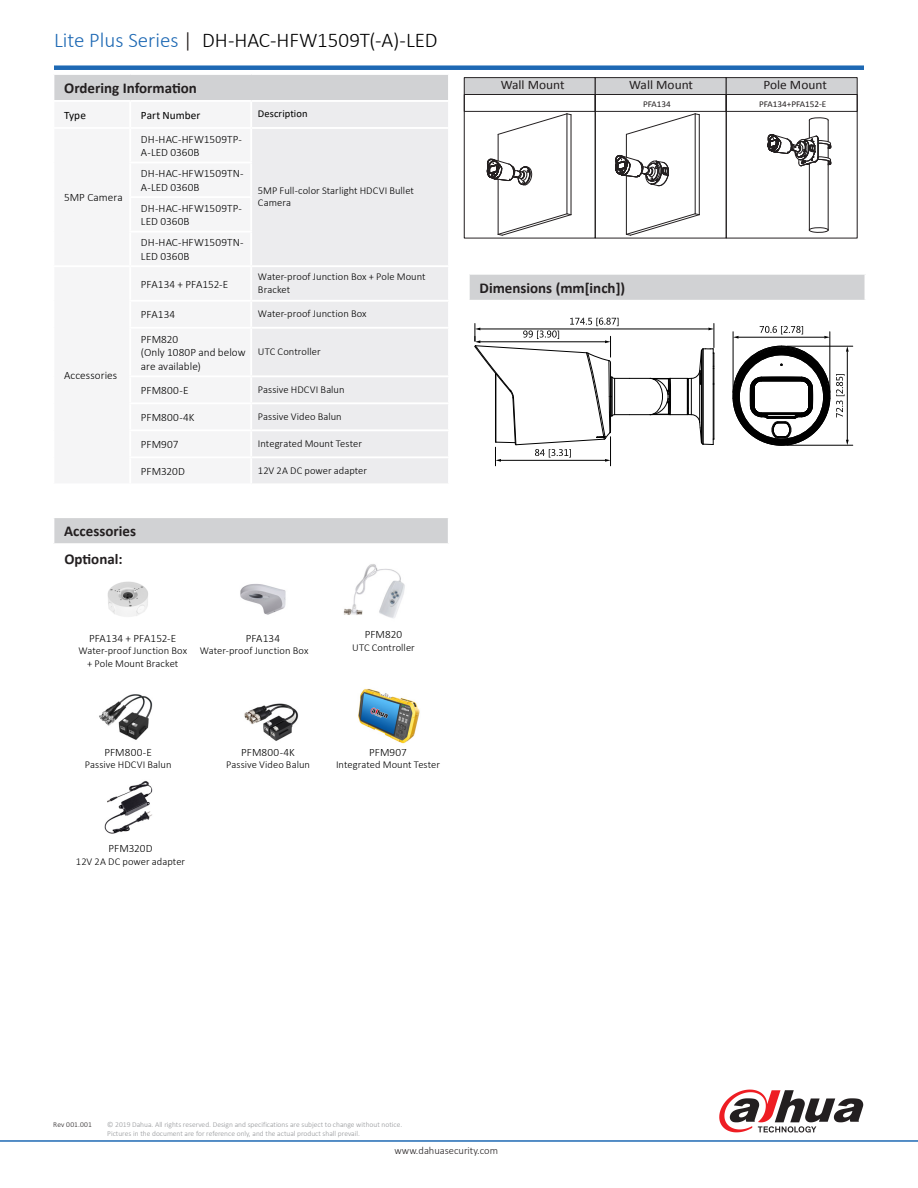
<style>
.page{position:relative;width:918px;height:1188px;background:#fff}
.page>*{position:absolute;margin:0;border:0;box-sizing:border-box;transform-origin:0 0}
.t1{font:300 21px "Calibri";color:#000}
.t2{font:700 15px "Calibri";color:#231f20}
.t3{font:12.9px "Calibri";color:#231f20}
.表格内标题{font:300 11.25px/13.5px "Calibri";letter-spacing:.005em;color:#000}
.表格正文{font:300 11.25px "Calibri";letter-spacing:-.005em;color:#000}
.表格内标题-2{font:11.25px "Calibri";color:#000}
.表格正文-2{font:300 10.5px/12.6px "Calibri";letter-spacing:.005em;color:#000}
.t4{font:300 10.5px "Calibri";color:#231f20}
.表格正文-3{font:10.5px "Calibri";letter-spacing:.01em;color:#000}
.t5{font:8.85px "Calibri";color:#231f20}
.t6{font:300 7.5px "Calibri";color:#939598}
.t7{font:300 7.5px "Calibri";letter-spacing:.015em;color:#231f20}
.s1{color:#1e69b4}
.s2{color:#1b1513}
</style>
<div class="page">
<hr style="left:0;top:1140px;width:918px;height:2px;background:#1e69b4">
<svg style="left:719px;top:1090px;width:144px;height:42px"></svg>
<div style="left:469px;top:274px;width:396px;height:27px;background:#d1d2d4"></div>
<hr style="left:468px;top:273px;width:398px;height:2px;background:#fff">
<hr style="left:468px;top:300px;width:398px;height:2px;background:#fff">
<hr style="left:468px;top:275px;width:2px;height:25px;background:#fff">
<svg style="left:475px;top:318px;width:240px;height:148px"></svg>
<hr style="left:733px;top:332px;width:1px;height:61px;background:#000">
<hr style="left:830px;top:332px;width:1px;height:61px;background:#000">
<hr style="left:739px;top:337px;width:85px;height:1px;background:#000">
<svg style="left:733px;top:336px;width:6px;height:3px"></svg>
<svg style="left:824px;top:336px;width:6px;height:3px"></svg>
<svg style="left:760px;top:326px;width:43px;height:8px"></svg>
<hr style="left:787px;top:346px;width:66px;height:1px;background:#000">
<hr style="left:787px;top:445px;width:66px;height:1px;background:#000">
<svg style="left:732px;top:346px;width:117px;height:99px"></svg>
<hr style="left:626px;top:176px;width:1px;height:58px;background:#231f20">
<hr style="left:695px;top:114px;width:1px;height:100px;background:#231f20">
<hr style="left:699px;top:115px;width:1px;height:100px;background:#231f20">
<svg style="left:626px;top:214px;width:74px;height:21px"></svg>
<hr style="left:571px;top:115px;width:1px;height:100px;background:#231f20">
<svg style="left:486px;top:114px;width:85px;height:121px"></svg>
<hr style="left:809px;top:163px;width:1px;height:67px;background:#231f20">
<hr style="left:828px;top:161px;width:1px;height:69px;background:#231f20">
<svg style="left:809px;top:228px;width:19px;height:5px"></svg>
<svg style="left:615px;top:114px;width:216px;height:73px"></svg>
<div style="left:464px;top:78px;width:131px;height:17px;background:#d1d2d4"></div>
<div style="left:464px;top:94px;width:131px;height:17px;border:1px solid #231f20"></div>
<div style="left:595px;top:78px;width:131px;height:17px;background:#d1d2d4"></div>
<div style="left:595px;top:94px;width:131px;height:17px;border:1px solid #231f20"></div>
<div style="left:726px;top:78px;width:131px;height:17px;background:#d1d2d4"></div>
<div style="left:726px;top:94px;width:131px;height:17px;border:1px solid #231f20"></div>
<div style="left:53px;top:74px;width:396px;height:27px;background:#d1d2d4"></div>
<div style="left:252px;top:102px;width:196px;height:381px;background:#ececee"></div>
<hr style="left:251px;top:127px;width:199px;height:2px;background:#fff">
<hr style="left:52px;top:73px;width:78px;height:2px;background:#fff">
<hr style="left:130px;top:73px;width:121px;height:2px;background:#fff">
<hr style="left:251px;top:73px;width:199px;height:2px;background:#fff">
<hr style="left:251px;top:265px;width:199px;height:2px;background:#fff">
<hr style="left:251px;top:300px;width:199px;height:2px;background:#fff">
<hr style="left:251px;top:327px;width:199px;height:2px;background:#fff">
<hr style="left:251px;top:375px;width:199px;height:2px;background:#fff">
<hr style="left:251px;top:402px;width:199px;height:2px;background:#fff">
<hr style="left:251px;top:429px;width:199px;height:2px;background:#fff">
<hr style="left:251px;top:456px;width:199px;height:2px;background:#fff">
<hr style="left:52px;top:75px;width:2px;height:25px;background:#fff">
<hr style="left:448px;top:75px;width:2px;height:25px;background:#fff">
<hr style="left:52px;top:100px;width:78px;height:2px;background:#fff">
<hr style="left:130px;top:100px;width:121px;height:2px;background:#fff">
<hr style="left:251px;top:100px;width:199px;height:2px;background:#fff">
<div style="left:54px;top:65px;width:810px;height:5px;background:#1e69b4"></div>
<img style="left:240px;top:584px;width:46px;height:31px">
<div style="left:53px;top:517px;width:396px;height:27px;background:#d1d2d4"></div>
<hr style="left:52px;top:516px;width:398px;height:2px;background:#fff">
<hr style="left:52px;top:543px;width:398px;height:2px;background:#fff">
<hr style="left:52px;top:518px;width:2px;height:25px;background:#fff">
<hr style="left:448px;top:518px;width:2px;height:25px;background:#fff">
<img style="left:107px;top:581px;width:41px;height:36px">
<img style="left:343px;top:564px;width:62px;height:54px">
<img style="left:99px;top:694px;width:54px;height:46px">
<img style="left:244px;top:703px;width:55px;height:38px">
<img style="left:358px;top:688px;width:62px;height:56px">
<img style="left:104px;top:781px;width:49px;height:53px">
<p class="t1" style="left:54px;top:27px;width:385px"><span class="s1">Lite Plus Series</span> <span class="s2">|</span> DH-HAC-HFW1509T(-A)-LED</p>
<p class="t2" style="left:64px;top:77px;width:134px">Ordering Information</p>
<p class="表格内标题-2" style="left:64px;top:107px;width:23px">Type</p>
<p class="表格内标题-2" style="left:141px;top:107px;width:61px">Part Number</p>
<p class="表格正文-3" style="left:258px;top:106px;width:51px">Description</p>
<p class="表格内标题" style="left:64px;top:191px;width:60px">5MP Camera</p>
<p class="表格内标题" style="left:64px;top:369px;width:54px">Accessories</p>
<p class="表格内标题" style="left:141px;top:132px;width:102px">DH-HAC-HFW1509TP-<br>A-LED 0360B</p>
<p class="表格内标题" style="left:141px;top:167px;width:104px">DH-HAC-HFW1509TN-<br>A-LED 0360B</p>
<p class="表格内标题" style="left:141px;top:201px;width:102px">DH-HAC-HFW1509TP-<br>LED 0360B</p>
<p class="表格内标题" style="left:141px;top:236px;width:104px">DH-HAC-HFW1509TN-<br>LED 0360B</p>
<p class="表格正文-2" style="left:258px;top:184px;width:158px">5MP Full-color Starlight HDCVI Bullet<br>Camera</p>
<p class="表格内标题" style="left:141px;top:277px;width:89px">PFA134 + PFA152-E</p>
<p class="表格正文-2" style="left:258px;top:270px;width:169px">Water-proof Junction Box + Pole Mount<br>Bracket</p>
<p class="表格内标题" style="left:141px;top:308px;width:36px">PFA134</p>
<p class="表格正文-2" style="left:258px;top:307px;width:110px">Water-proof Junction Box</p>
<p class="表格内标题" style="left:141px;top:332px;width:39px">PFM820</p>
<p class="表格内标题" style="left:141px;top:346px;width:106px">(Only 1080P and below are available)</p>
<p class="表格正文-2" style="left:258px;top:345px;width:64px">UTC Controller</p>
<p class="表格内标题" style="left:141px;top:383px;width:49px">PFM800-E</p>
<p class="表格正文-2" style="left:258px;top:383px;width:88px">Passive HDCVI Balun</p>
<p class="表格内标题" style="left:141px;top:410px;width:55px">PFM800-4K</p>
<p class="表格正文-2" style="left:258px;top:410px;width:85px">Passive Video Balun</p>
<p class="表格内标题" style="left:141px;top:437px;width:39px">PFM907</p>
<p class="表格正文-2" style="left:258px;top:437px;width:106px">Integrated Mount Tester</p>
<p class="表格内标题" style="left:141px;top:464px;width:45px">PFM320D</p>
<p class="表格正文-2" style="left:258px;top:464px;width:111px">12V 2A DC power adapter</p>
<p class="t2" style="left:64px;top:521px;width:73px">Accessories</p>
<p class="t2" style="left:64px;top:549px;width:60px">Optional:</p>
<p class="表格正文" style="left:89px;top:631px;width:89px">PFA134 + PFA152-E</p>
<p class="表格正文-2" style="left:78px;top:644px;width:110px">Water-proof Junction Box</p>
<p class="表格正文-2" style="left:87px;top:657px;width:93px">+ Pole Mount Bracket</p>
<p class="表格正文" style="left:246px;top:631px;width:36px">PFA134</p>
<p class="表格正文-2" style="left:200px;top:644px;width:110px">Water-proof Junction Box</p>
<p class="表格正文" style="left:365px;top:628px;width:39px">PFM820</p>
<p class="表格正文-2" style="left:352px;top:641px;width:64px">UTC Controller</p>
<p class="表格内标题" style="left:104px;top:745px;width:49px">PFM800-E</p>
<p class="表格正文-2" style="left:85px;top:759px;width:88px">Passive HDCVI Balun</p>
<p class="表格正文" style="left:109px;top:842px;width:45px">PFM320D</p>
<p class="表格正文-2" style="left:76px;top:855px;width:111px">12V 2A DC power adapter</p>
<p class="表格内标题" style="left:241px;top:745px;width:55px">PFM800-4K</p>
<p class="表格正文-2" style="left:226px;top:759px;width:85px">Passive Video Balun</p>
<p class="表格正文" style="left:369px;top:745px;width:39px">PFM907</p>
<p class="表格正文-2" style="left:336px;top:759px;width:106px">Integrated Mount Tester</p>
<p class="t3" style="left:501px;top:77px;width:65px">Wall Mount</p>
<p class="t3" style="left:629px;top:77px;width:65px">Wall Mount</p>
<p class="t5" style="left:643px;top:98px;width:29px">PFA134</p>
<p class="t2" style="left:480px;top:277px;width:147px">Dimensions (mm[inch])</p>
<p class="t3" style="left:764px;top:77px;width:65px">Pole Mount</p>
<p class="t5" style="left:759px;top:98px;width:69px">PFA134+PFA152-E</p>
<p class="t7" style="left:53px;top:1120px;width:40px">Rev 001.001</p>
<p class="t6" style="left:107px;top:1120px;width:296px">© 2019 Dahua. All rights reserved. Design and specifications are subject to change without notice.</p>
<p class="t6" style="left:107px;top:1129px;width:254px">Pictures in the document are for reference only, and the actual product shall prevail.</p>
<p class="t4" style="left:395px;top:1144px;width:105px">www.dahuasecurity.com</p>
</div>
